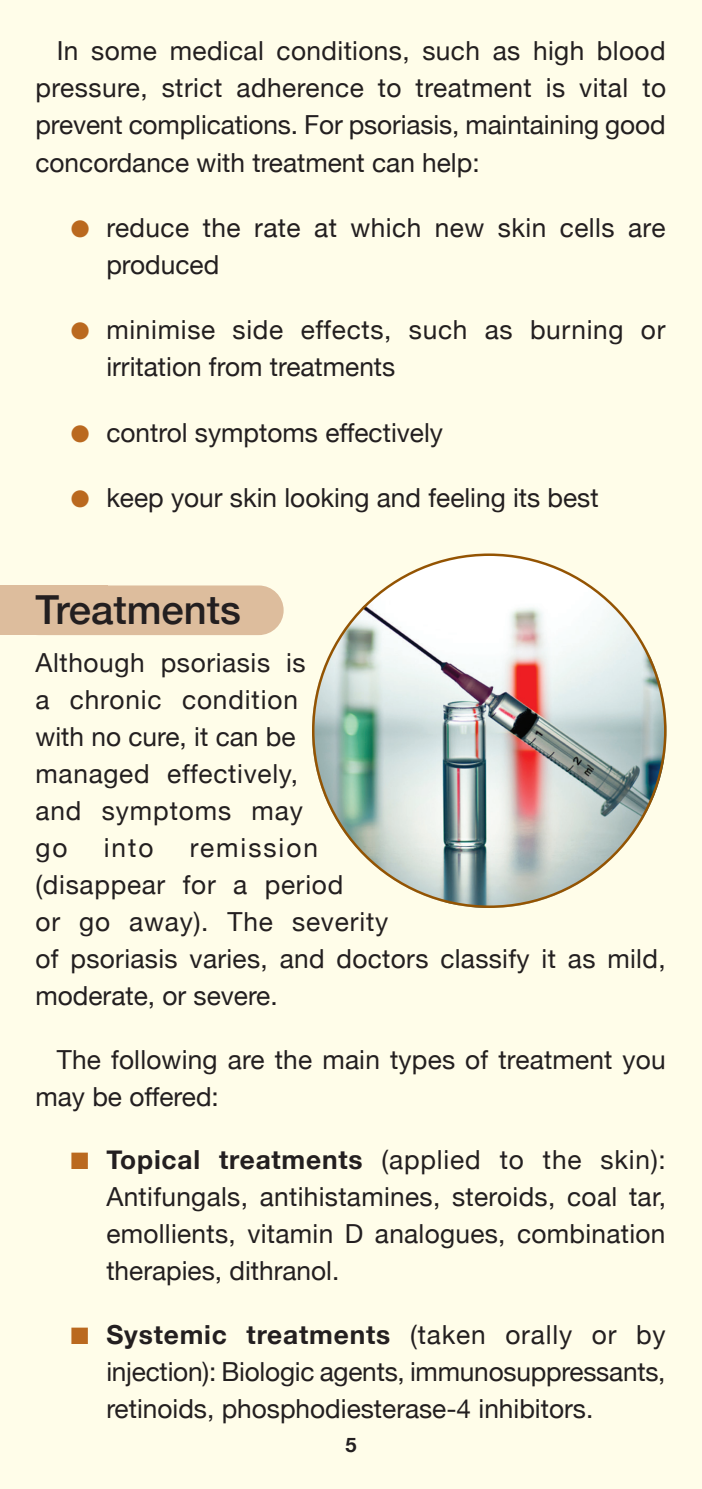
<style>
.page{position:relative;width:702px;height:1489px;background:#fff}
.page>*{position:absolute;margin:0;border:0;box-sizing:border-box;transform-origin:0 0}
.White_Out_Headings{font:500 40px "Helvetica Neue";color:#231f20}
.Main_Body_text{font:26.25px/37px "Helvetica Neue";letter-spacing:.01em;color:#231f20}
.t1{font:700 20px "Helvetica Neue";color:#231f20}
.s1{color:#ba691f}
.s2{font-weight:700}
</style>
<div class="page">
<div style="left:0;top:0;width:702px;height:1488px;background:#fffde9"></div>
<div style="left:14px;top:585px;width:269px;height:50px;background:#ddbd9d;border-radius:25px"></div>
<div style="left:0;top:585px;width:108px;height:50px;background:#ddbd9d"></div>
<img style="left:312px;top:553px;width:354px;height:355px;border-radius:177px">
<p class="Main_Body_text" style="left:35px;top:32px;width:632px;text-align:justify;text-indent:21px">In some medical conditions, such as high blood pressure, strict adherence to treatment is vital to prevent complications. For psoriasis, maintaining good concordance with treatment can help:</p>
<p class="Main_Body_text" style="left:106px;top:209px;width:560px;text-indent:-35px"><span class="s1">●</span> reduce the rate at which new skin cells are produced</p>
<p class="Main_Body_text" style="left:106px;top:311px;width:560px;text-indent:-35px"><span class="s1">●</span> minimise side effects, such as burning or irritation from treatments</p>
<p class="Main_Body_text" style="left:71px;top:413px;width:373px"><span class="s1">●</span> control symptoms effectively</p>
<p class="Main_Body_text" style="left:71px;top:479px;width:529px"><span class="s1">●</span> keep your skin looking and feeling its best</p>
<p class="White_Out_Headings" style="left:35px;top:577px;width:207px">Treatments</p>
<p class="Main_Body_text" style="left:35px;top:643px;width:272px">Although psoriasis is a chronic condition with no cure, it can be managed effectively, and symptoms may go</p>
<p class="Main_Body_text" style="left:35px;top:828px;width:631px;text-indent:154px">remission<br>(disappear for a period<br>or go away). The severity<br>of psoriasis varies, and doctors classify it as mild, moderate, or severe.</p>
<p class="Main_Body_text" style="left:104px;top:828px;width:51px">into</p>
<p class="Main_Body_text" style="left:35px;top:1040px;width:632px;text-indent:21px">The following are the main types of treatment you may be offered:</p>
<p class="Main_Body_text" style="left:106px;top:1140px;width:561px;text-align:justify;text-indent:-35px"><span class="s1">■</span> <span class="s2">Topical treatments</span> (applied to the skin):<br>Antifungals, antihistamines, steroids, coal tar, emollients, vitamin D analogues, combination therapies, dithranol.</p>
<p class="Main_Body_text" style="left:106px;top:1315px;width:561px;text-align:justify;text-indent:-35px"><span class="s1">■</span> <span class="s2">Systemic treatments</span> (taken orally or by injection): Biologic agents, immunosuppressants, retinoids, phosphodiesterase-4 inhibitors.</p>
<p class="t1" style="left:345px;top:1428px;width:13px">5</p>
</div>
